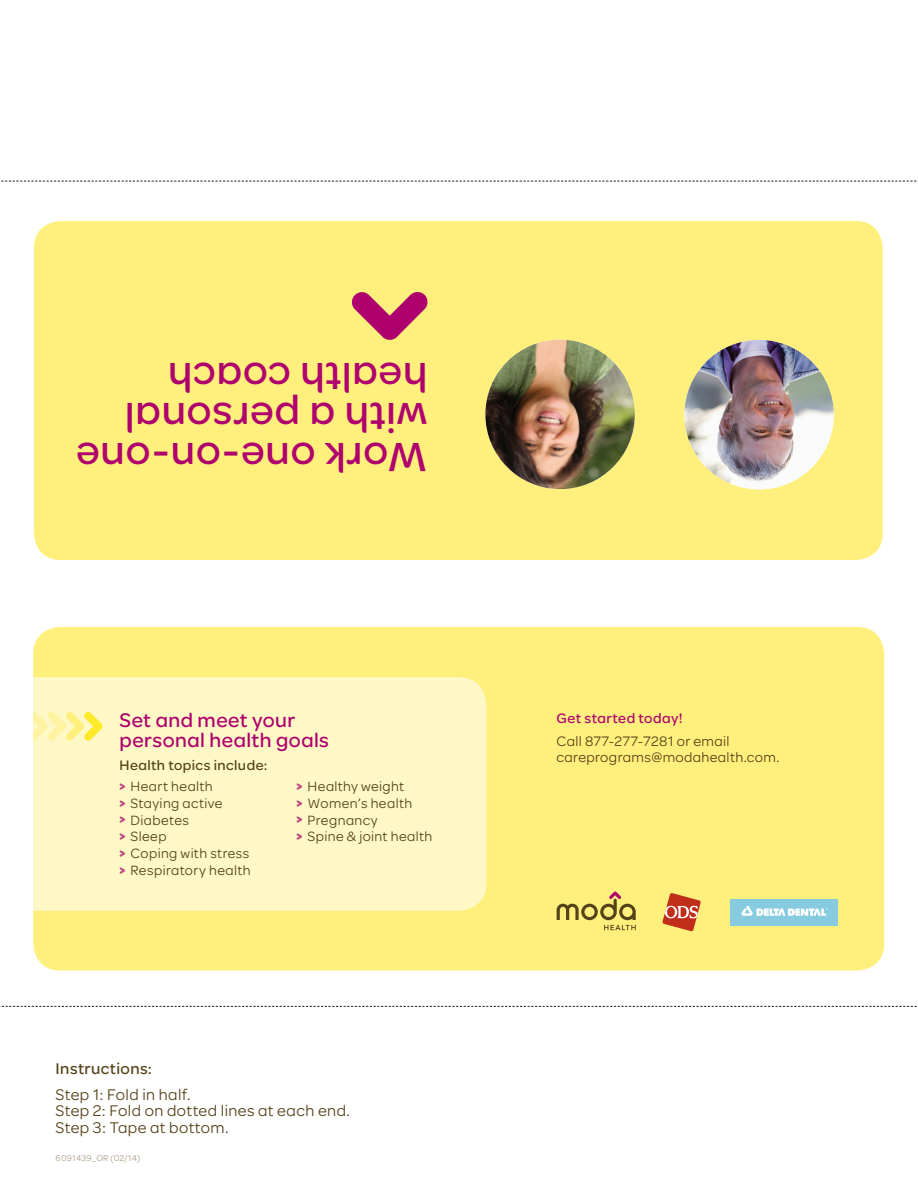
<style>
.page{position:relative;width:918px;height:1188px;background:#fff}
.page>*{position:absolute;margin:0;border:0;box-sizing:border-box;transform-origin:0 0}
.t1{font:43.5px/39.9px "Omnes ODS Medium";letter-spacing:.02em;color:#af016e}
.t2{font:21px/19.5px "Omnes ODS Medium";letter-spacing:.025em;color:#af016e}
.t3{font:16.5px/16.5px "Omnes ODS Regular";letter-spacing:.025em;color:#564218}
.t4{font:16.5px "Omnes ODS Medium";letter-spacing:.025em;color:#564218}
.t5{font:14.7px/16.2px "Omnes ODS Regular";letter-spacing:.025em;color:#564218}
.t6{font:14.7px "Omnes ODS Medium";letter-spacing:.03em;color:#564218}
.t7{font:14.7px "Omnes ODS Medium";letter-spacing:.03em;color:#af016e}
.t8{font:14.4px/16.8px "Omnes ODS Regular";letter-spacing:.03em;color:#564218}
.t9{font:9px "Omnes ODS Regular";letter-spacing:.025em;color:#aa9c83}
.s1{font-family:"Omnes ODS Bold";font-size:13.5px;color:#bd4785}
</style>
<div class="page">
<svg style="left:0;top:1006px;width:917px;height:1px"></svg>
<svg style="left:1px;top:181px;width:917px;height:1px"></svg>
<div style="left:33px;top:627px;width:851px;height:344px;background:#fff07d;border-radius:27px"></div>
<div style="left:33px;top:677px;width:453px;height:234px;background:#fef8c6"></div>
<svg style="left:33px;top:712px;width:70px;height:29px;background:#fef39e"></svg>
<div style="left:34px;top:221px;width:849px;height:339px;background:#fff07d;border-radius:27px"></div>
<svg style="left:352px;top:292px;width:76px;height:48px"></svg>
<img style="left:684px;top:340px;width:150px;height:149px;border-radius:75px">
<img style="left:485px;top:340px;width:150px;height:149px;border-radius:75px">
<svg style="left:663px;top:893px;width:38px;height:38px"></svg>
<svg style="left:557px;top:891px;width:79px;height:39px"></svg>
<div style="left:730px;top:899px;width:108px;height:26px;background:#87cbe1"></div>
<svg style="left:741px;top:906px;width:87px;height:10px"></svg>
<h1 class="t1" style="left:428px;top:480px;width:353px;rotate:-180deg">Work one-on-one with a personal health coach</h1>
<h2 class="t2" style="left:119px;top:709px;width:211px">Set and meet your personal health goals</h2>
<p class="t6" style="left:119px;top:755px;width:150px">Health topics include:</p>
<p class="t8" style="left:119px;top:777px;width:133px"><span class="s1">&gt;</span> Heart health<br><span class="s1">&gt;</span> Staying active<br><span class="s1">&gt;</span> Diabetes<br><span class="s1">&gt;</span> Sleep<br><span class="s1">&gt;</span> Coping with stress <span class="s1">&gt;</span> Respiratory health</p>
<p class="t8" style="left:297px;top:777px;width:137px"><span class="s1">&gt;</span> Healthy weight<br><span class="s1">&gt;</span> Women’s health<br><span class="s1">&gt;</span> Pregnancy<br><span class="s1">&gt;</span> Spine &amp; joint health</p>
<p class="t4" style="left:56px;top:1057px;width:98px">Instructions:</p>
<p class="t3" style="left:56px;top:1085px;width:296px">Step 1: Fold in half.<br>Step 2: Fold on dotted lines at each end.<br>Step 3: Tape at bottom.</p>
<p class="t9" style="left:56px;top:1152px;width:86px">6091439_OR (02/14)</p>
<p class="t7" style="left:557px;top:708px;width:127px">Get started today!</p>
<p class="t5" style="left:557px;top:732px;width:224px">Call 877-277-7281 or email careprograms@modahealth.com.</p>
</div>
